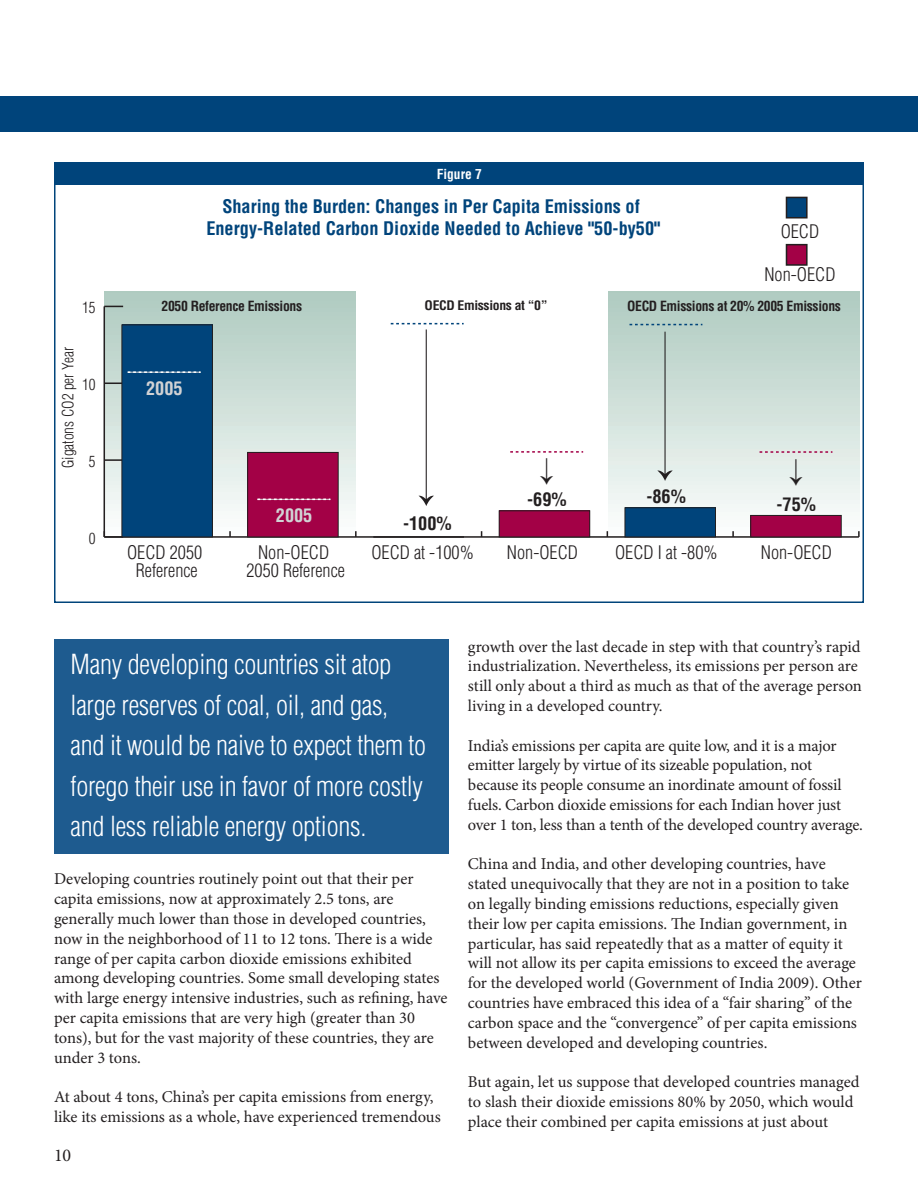
<style>
.page{position:relative;width:918px;height:1188px;background:#fff}
.page>*{position:absolute;margin:0;border:0;box-sizing:border-box;transform-origin:0 0}
.t1{font:300 condensed 27px/40.5px "Helvetica";letter-spacing:-.01em;color:#fff}
.t2{font:700 condensed 18.3px/21.9px "Helvetica";color:#00447b;text-align:center}
.t3{font:300 condensed 18.3px/18.3px "Helvetica";color:#231f20;text-align:center}
.t4{font:700 condensed 18.3px "Helvetica";color:#231f20}
.t5{font:700 condensed 18.3px "Helvetica";color:#d1d2d4}
.t6{font:18px "Minion Pro";color:#231f20}
.t7{font:16.5px/19.8px "Minion Pro";color:#231f20}
.t8{font:300 condensed 15.3px "Helvetica";color:#231f20}
.t9{font:700 condensed 13.65px "Helvetica";letter-spacing:-.025em;color:#231f20}
.t10{font:700 condensed 13.5px "Helvetica";color:#fff}
.t11{font:700 condensed 12.9px "Helvetica";letter-spacing:-.025em;color:#231f20;scale:1.07 1}
</style>
<div class="page">
<div style="left:0;top:96px;width:918px;height:35px;background:#00447b"></div>
<div style="left:609px;top:291px;width:251px;height:246px;background:linear-gradient(to bottom,#adcabf,#fbfdfc)"></div>
<div style="left:105px;top:291px;width:251px;height:246px;background:linear-gradient(to bottom,#aecabf,#f7f9f8)"></div>
<hr style="left:104px;top:536px;width:755px;height:2px;background:#231f20">
<hr style="left:104px;top:306px;width:1px;height:231px;background:#231f20">
<svg style="left:104px;top:531px;width:18px;height:7px"></svg>
<svg style="left:105px;top:459px;width:17px;height:2px"></svg>
<svg style="left:105px;top:382px;width:17px;height:2px"></svg>
<svg style="left:104px;top:306px;width:19px;height:1px"></svg>
<div style="left:122px;top:325px;width:90px;height:212px;background:#00447b"></div>
<div style="left:122px;top:324px;width:91px;height:213px;border:1px solid #231f20"></div>
<div style="left:248px;top:452px;width:90px;height:85px;background:#a30146"></div>
<div style="left:247px;top:452px;width:92px;height:85px;border:1px solid #231f20"></div>
<div style="left:499px;top:511px;width:91px;height:26px;background:#a30146"></div>
<div style="left:499px;top:510px;width:91px;height:27px;border:1px solid #231f20"></div>
<div style="left:625px;top:508px;width:91px;height:29px;background:#00447b"></div>
<div style="left:625px;top:507px;width:91px;height:30px;border:1px solid #231f20"></div>
<div style="left:751px;top:515px;width:90px;height:22px;background:#a30146"></div>
<div style="left:750px;top:515px;width:92px;height:22px;border:1px solid #231f20"></div>
<svg style="left:128px;top:371px;width:73px;height:2px"></svg>
<svg style="left:257px;top:499px;width:73px;height:1px"></svg>
<svg style="left:391px;top:323px;width:73px;height:183px"></svg>
<svg style="left:630px;top:324px;width:72px;height:1px"></svg>
<svg style="left:657px;top:332px;width:16px;height:149px;background:#c2d0cb"></svg>
<svg style="left:760px;top:451px;width:72px;height:2px"></svg>
<div style="left:787px;top:197px;width:20px;height:21px;background:#00447b"></div>
<div style="left:786px;top:197px;width:22px;height:22px;border:2px solid #231f20"></div>
<div style="left:787px;top:245px;width:20px;height:20px;background:#a30146"></div>
<div style="left:786px;top:244px;width:22px;height:22px;border:2px solid #231f20"></div>
<div style="left:55px;top:162px;width:809px;height:22px;background:#00447b"></div>
<div style="left:54px;top:639px;width:395px;height:214px;background:#1e5b8f"></div>
<svg style="left:510px;top:451px;width:73px;height:2px"></svg>
<svg style="left:790px;top:459px;width:13px;height:27px"></svg>
<p class="t8" style="left:82px;top:302px;width:15px">15</p>
<p class="t8" style="left:62px;top:468px;width:123px;rotate:-90deg">Gigatons CO2 per Year</p>
<p class="t8" style="left:82px;top:378px;width:15px">10</p>
<p class="t8" style="left:89px;top:455px;width:8px">5</p>
<p class="t8" style="left:89px;top:532px;width:8px">0</p>
<p class="t10" style="left:437px;top:169px;width:47px">Figure 7</p>
<p class="t2" style="left:206px;top:197px;width:455px">Sharing the Burden: Changes in Per Capita Emissions of<br>Energy-Related Carbon Dioxide Needed to Achieve "50-by50"</p>
<p class="t3" style="left:781px;top:223px;width:40px">OECD</p>
<p class="t3" style="left:764px;top:267px;width:73px">Non-OECD</p>
<p class="t9" style="left:162px;top:301px;width:142px">2050 Reference Emissions</p>
<p class="t11" style="left:425px;top:301px;width:116px">OECD Emissions at “0”</p>
<p class="t9" style="left:627px;top:301px;width:215px">OECD Emissions at 20% 2005 Emissions</p>
<p class="t5" style="left:146px;top:381px;width:38px">2005</p>
<p class="t5" style="left:276px;top:508px;width:38px">2005</p>
<p class="t4" style="left:403px;top:516px;width:50px">-100%</p>
<p class="t4" style="left:527px;top:492px;width:41px">-69%</p>
<p class="t4" style="left:646px;top:489px;width:41px">-86%</p>
<p class="t4" style="left:776px;top:497px;width:41px">-75%</p>
<p class="t3" style="left:127px;top:545px;width:77px">OECD 2050<br>Reference</p>
<p class="t3" style="left:246px;top:545px;width:100px">Non-OECD<br>2050 Reference</p>
<p class="t3" style="left:371px;top:545px;width:104px">OECD at -100%</p>
<p class="t3" style="left:507px;top:545px;width:73px">Non-OECD</p>
<p class="t3" style="left:615px;top:545px;width:104px">OECD I at -80%</p>
<p class="t3" style="left:761px;top:545px;width:73px">Non-OECD</p>
<h1 class="t1" style="left:71px;top:646px;width:357px">Many developing countries sit atop large reserves of coal, oil, and gas, and it would be naive to expect them to forego their use in favor of more costly and less reliable energy options.</h1>
<p class="t7" style="left:54px;top:871px;width:395px">Developing countries routinely point out that their per capita emissions, now at approximately 2.5 tons, are generally much lower than those in developed countries, now in the neighborhood of 11 to 12 tons. There is a wide range of per capita carbon dioxide emissions exhibited among developing countries. Some small developing states with large energy intensive industries, such as refining, have per capita emissions that are very high (greater than 30 tons), but for the vast majority of these countries, they are under 3 tons.</p>
<p class="t7" style="left:54px;top:1088px;width:388px">At about 4 tons, China’s per capita emissions from energy, like its emissions as a whole, have experienced tremendous</p>
<p class="t6" style="left:54px;top:1148px;width:19px">10</p>
<p class="t7" style="left:468px;top:638px;width:395px">growth over the last decade in step with that country’s rapid industrialization. Nevertheless, its emissions per person are still only about a third as much as that of the average person living in a developed country.</p>
<p class="t7" style="left:468px;top:737px;width:397px">India’s emissions per capita are quite low, and it is a major emitter largely by virtue of its sizeable population, not because its people consume an inordinate amount of fossil fuels. Carbon dioxide emissions for each Indian hover just over 1 ton, less than a tenth of the developed country average.</p>
<p class="t7" style="left:468px;top:856px;width:395px">China and India, and other developing countries, have stated unequivocally that they are not in a position to take on legally binding emissions reductions, especially given their low per capita emissions. The Indian government, in particular, has said repeatedly that as a matter of equity it will not allow its per capita emissions to exceed the average for the developed world (Government of India 2009). Other countries have embraced this idea of a “fair sharing” of the carbon space and the “convergence” of per capita emissions between developed and developing countries.</p>
<p class="t7" style="left:468px;top:1073px;width:393px">But again, let us suppose that developed countries managed to slash their dioxide emissions 80% by 2050, which would place their combined per capita emissions at just about</p>
</div>
